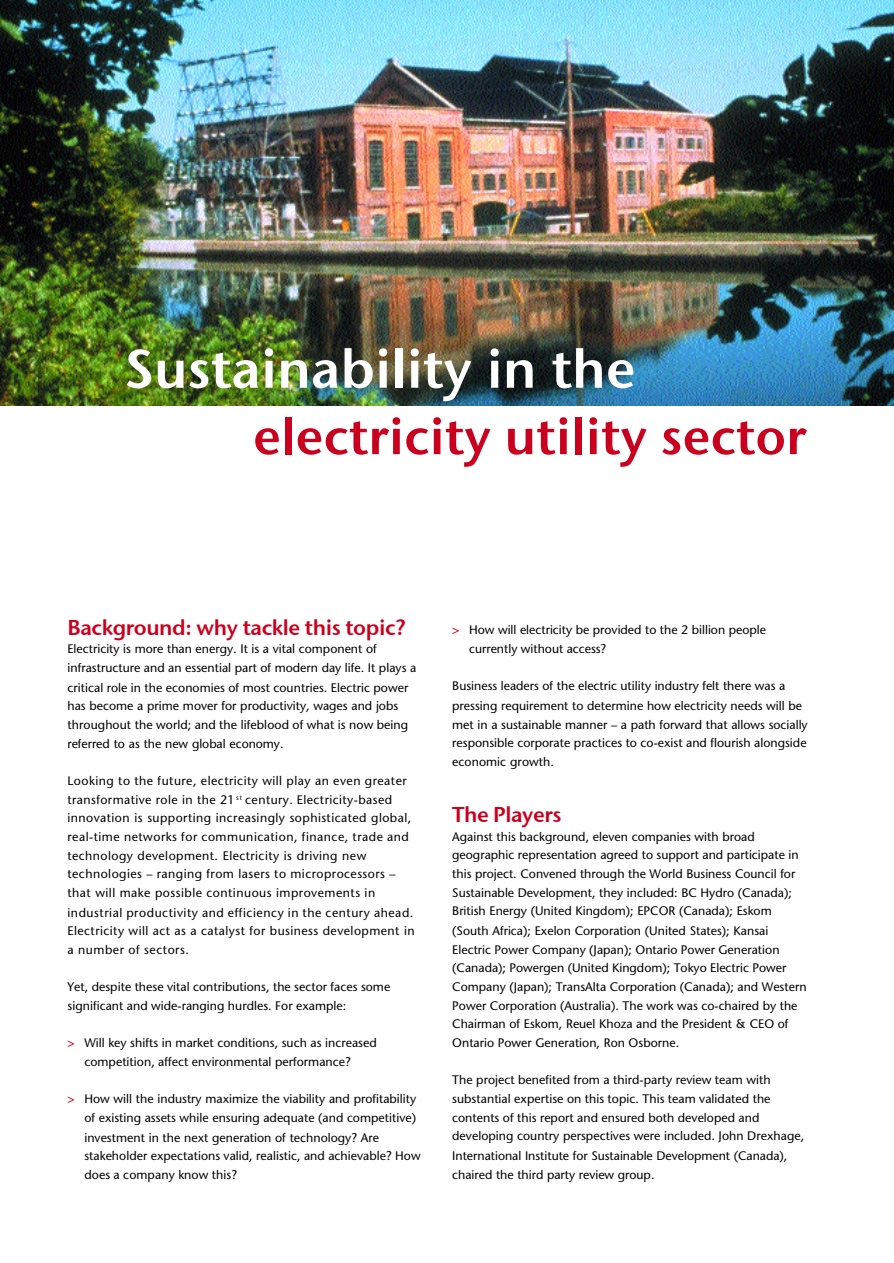
<style>
.page{position:relative;width:894px;height:1263px;background:#fff}
.page>*{position:absolute;margin:0;border:0;box-sizing:border-box;transform-origin:0 0}
.t1{font:54px "Stone Sans Sem ITCTT";color:#fff}
.t2{font:50.7px "Stone Sans Sem ITCTT";color:#ca001f}
.t3{font:21.3px "Stone Sans Sem ITCTT";letter-spacing:-.02em;color:#ca001f}
.t4{font:12.3px/18.9px "Stone Sans";color:#000}
.t5{font:12.3px/18.8px "Stone Sans";letter-spacing:.035em;color:#000}
.s1{font-weight:600;color:#ca001f}
</style>
<div class="page">
<img style="left:0;top:0;width:893px;height:406px">
<h1 class="t1" style="left:125px;top:335px;width:512px">Sustainability in the</h1>
<h2 class="t2" style="left:253px;top:405px;width:555px">electricity utility sector</h2>
<h3 class="t3" style="left:68px;top:615px;width:340px">Background: why tackle this topic?</h3>
<p class="t4" style="left:68px;top:640px;width:350px">Electricity is more than energy. It is a vital component of infrastructure and an essential part of modern day life. It plays a critical role in the economies of most countries. Electric power has become a prime mover for productivity, wages and jobs throughout the world; and the lifeblood of what is now being referred to as the new global economy.</p>
<p class="t5" style="left:68px;top:771px;width:349px">Looking to the future, electricity will play an even greater transformative role in the 21 <sup>st</sup> century. Electricity-based innovation is supporting increasingly sophisticated global, real-time networks for communication, finance, trade and technology development. Electricity is driving new technologies – ranging from lasers to microprocessors – that will make possible continuous improvements in industrial productivity and efficiency in the century ahead.<br>Electricity will act as a catalyst for business development in a number of sectors.</p>
<p class="t4" style="left:68px;top:977px;width:324px">Yet, despite these vital contributions, the sector faces some significant and wide-ranging hurdles. For example:</p>
<p class="t4" style="left:84px;top:1033px;width:294px;text-indent:-17px"><span class="s1">&gt;</span> Will key shifts in market conditions, such as increased competition, affect environmental performance?</p>
<p class="t4" style="left:84px;top:1090px;width:338px;text-indent:-17px"><span class="s1">&gt;</span> How will the industry maximize the viability and profitability of existing assets while ensuring adequate (and competitive) investment in the next generation of technology? Are stakeholder expectations valid, realistic, and achievable? How does a company know this?</p>
<p class="t4" style="left:469px;top:620px;width:299px;text-indent:-17px"><span class="s1">&gt;</span> How will electricity be provided to the 2 billion people currently without access?</p>
<p class="t4" style="left:452px;top:677px;width:357px">Business leaders of the electric utility industry felt there was a pressing requirement to determine how electricity needs will be met in a sustainable manner – a path forward that allows socially responsible corporate practices to co-exist and flourish alongside economic growth.</p>
<h3 class="t3" style="left:452px;top:801px;width:111px">The Players</h3>
<p class="t4" style="left:452px;top:827px;width:356px">Against this background, eleven companies with broad geographic representation agreed to support and participate in this project. Convened through the World Business Council for Sustainable Development, they included: BC Hydro (Canada); British Energy (United Kingdom); EPCOR (Canada); Eskom (South Africa); Exelon Corporation (United States); Kansai Electric Power Company (Japan); Ontario Power Generation (Canada); Powergen (United Kingdom); Tokyo Electric Power Company (Japan); TransAlta Corporation (Canada); and Western Power Corporation (Australia). The work was co-chaired by the Chairman of Eskom, Reuel Khoza and the President &amp; CEO of Ontario Power Generation, Ron Osborne.</p>
<p class="t4" style="left:452px;top:1070px;width:354px">The project benefited from a third-party review team with substantial expertise on this topic. This team validated the contents of this report and ensured both developed and developing country perspectives were included. John Drexhage, International Institute for Sustainable Development (Canada), chaired the third party review group.</p>
</div>
